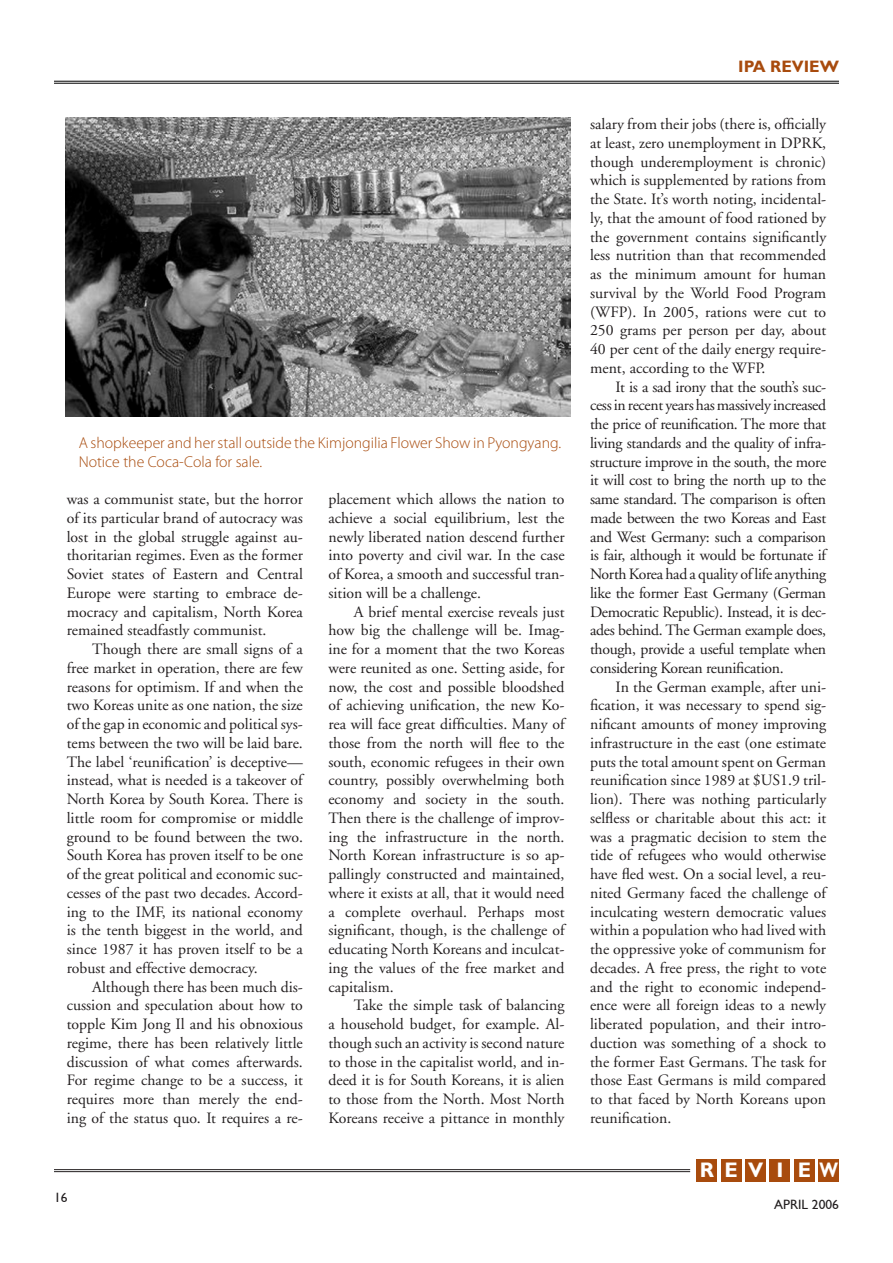
<style>
.page{position:relative;width:893px;height:1263px;background:#fff}
.page>*{position:absolute;margin:0;border:0;box-sizing:border-box;transform-origin:0 0}
.t1{font:700 21px "Gill Sans";color:#fff}
.t2{font:700 16.5px "Gill Sans";color:#a84b0d}
.Default{font:15.75px/18.8px "Adobe Garamond";color:#231f20;text-align:justify}
.Default-2{font:300 15.75px/18.8px "Myriad Pro";color:#a84b0d}
.t3{font:13.5px "Gill Sans";color:#231f20}
</style>
<div class="page">
<div style="left:696px;top:1159px;width:21px;height:23px;background:#a84b0d"></div>
<div style="left:721px;top:1159px;width:20px;height:23px;background:#a84b0d"></div>
<div style="left:745px;top:1159px;width:21px;height:23px;background:#a84b0d"></div>
<div style="left:770px;top:1159px;width:20px;height:23px;background:#a84b0d"></div>
<div style="left:794px;top:1159px;width:21px;height:23px;background:#a84b0d"></div>
<div style="left:818px;top:1159px;width:21px;height:23px;background:#a84b0d"></div>
<hr style="left:54px;top:1169px;width:636px;height:1px;background:#231f20">
<hr style="left:54px;top:1171px;width:636px;height:1px;background:#231f20">
<hr style="left:54px;top:83px;width:785px;height:1px;background:#000">
<hr style="left:54px;top:81px;width:785px;height:1px;background:#000">
<img style="left:66px;top:118px;width:504px;height:299px">
<p class="Default-2" style="left:79px;top:433px;width:484px">A shopkeeper and her stall outside the Kimjongilia Flower Show in Pyongyang.<br>Notice the Coca-Cola for sale.</p>
<p class="Default" style="left:67px;top:490px;width:238px">was a communist state, but the horror of its particular brand of autocracy was lost in the global struggle against au&shy;thoritarian regimes. Even as the former Soviet states of Eastern and Central Europe were starting to embrace de&shy;mocracy and capitalism, North Korea remained steadfastly communist.</p>
<p class="Default" style="left:67px;top:640px;width:238px;text-indent:26px">Though there are small signs of a free market in operation, there are few reasons for optimism. If and when the two Koreas unite as one nation, the size of the gap in economic and political sys&shy;tems between the two will be laid bare.<br>The label ‘reunification’ is deceptive— instead, what is needed is a takeover of North Korea by South Korea. There is little room for compromise or middle ground to be found between the two.<br>South Korea has proven itself to be one of the great political and economic suc&shy;cesses of the past two decades. Accord&shy;ing to the IMF, its national economy is the tenth biggest in the world, and since 1987 it has proven itself to be a robust and effective democracy.</p>
<p class="Default" style="left:67px;top:978px;width:238px;text-indent:26px">Although there has been much dis&shy;cussion and speculation about how to topple Kim Jong Il and his obnoxious regime, there has been relatively little discussion of what comes afterwards.<br>For regime change to be a success, it requires more than merely the end&shy;ing of the status quo. It requires a re-</p>
<p class="Default" style="left:328px;top:490px;width:238px">placement which allows the nation to achieve a social equilibrium, lest the newly liberated nation descend further into poverty and civil war. In the case of Korea, a smooth and successful tran&shy;sition will be a challenge.</p>
<p class="Default" style="left:328px;top:603px;width:238px;text-indent:26px">A brief mental exercise reveals just how big the challenge will be. Imag&shy;ine for a moment that the two Koreas were reunited as one. Setting aside, for now, the cost and possible bloodshed of achieving unification, the new Ko&shy;rea will face great difficulties. Many of those from the north will flee to the south, economic refugees in their own country, possibly overwhelming both economy and society in the south.<br>Then there is the challenge of improv&shy;ing the infrastructure in the north.<br>North Korean infrastructure is so ap&shy;pallingly constructed and maintained, where it exists at all, that it would need a complete overhaul. Perhaps most significant, though, is the challenge of educating North Koreans and inculcat&shy;ing the values of the free market and capitalism.</p>
<p class="Default" style="left:328px;top:996px;width:238px;text-indent:26px">Take the simple task of balancing a household budget, for example. Al&shy;though such an activity is second nature to those in the capitalist world, and in&shy;deed it is for South Koreans, it is alien to those from the North. Most North Koreans receive a pittance in monthly</p>
<p class="t3" style="left:54px;top:1189px;width:15px">16</p>
<p class="t2" style="left:738px;top:57px;width:102px">IPA REVIEW</p>
<p class="Default" style="left:590px;top:115px;width:238px">salary from their jobs (there is, officially at least, zero unemployment in DPRK, though underemployment is chronic) which is supplemented by rations from the State. It’s worth noting, incidental&shy;ly, that the amount of food rationed by the government contains significantly less nutrition than that recommended as the minimum amount for human survival by the World Food Program (WFP). In 2005, rations were cut to 250 grams per person per day, about 40 per cent of the daily energy require&shy;ment, according to the WFP.</p>
<p class="Default" style="left:590px;top:378px;width:238px;text-indent:26px">It is a sad irony that the south’s suc&shy;cess in recent years has massively increased the price of reunification. The more that living standards and the quality of infra&shy;structure improve in the south, the more it will cost to bring the north up to the same standard. The comparison is often made between the two Koreas and East and West Germany: such a comparison is fair, although it would be fortunate if North Korea had a quality of life anything like the former East Germany (German Democratic Republic). Instead, it is dec&shy;ades behind. The German example does, though, provide a useful template when considering Korean reunification.</p>
<p class="Default" style="left:590px;top:678px;width:238px;text-indent:26px">In the German example, after uni&shy;fication, it was necessary to spend sig&shy;nificant amounts of money improving infrastructure in the east (one estimate puts the total amount spent on German reunification since 1989 at $US1.9 tril&shy;lion). There was nothing particularly selfless or charitable about this act: it was a pragmatic decision to stem the tide of refugees who would otherwise have fled west. On a social level, a reu&shy;nited Germany faced the challenge of inculcating western democratic values within a population who had lived with the oppressive yoke of communism for decades. A free press, the right to vote and the right to economic independ&shy;ence were all foreign ideas to a newly liberated population, and their intro&shy;duction was something of a shock to the former East Germans. The task for those East Germans is mild compared to that faced by North Koreans upon reunification.</p>
<p class="t1" style="left:700px;top:1158px;width:16px">R</p>
<p class="t1" style="left:724px;top:1158px;width:15px">E</p>
<p class="t1" style="left:748px;top:1158px;width:17px">V</p>
<p class="t1" style="left:776px;top:1158px;width:8px">I</p>
<p class="t1" style="left:798px;top:1158px;width:42px">E W</p>
<p class="t3" style="left:774px;top:1196px;width:66px">APRIL 2006</p>
</div>
